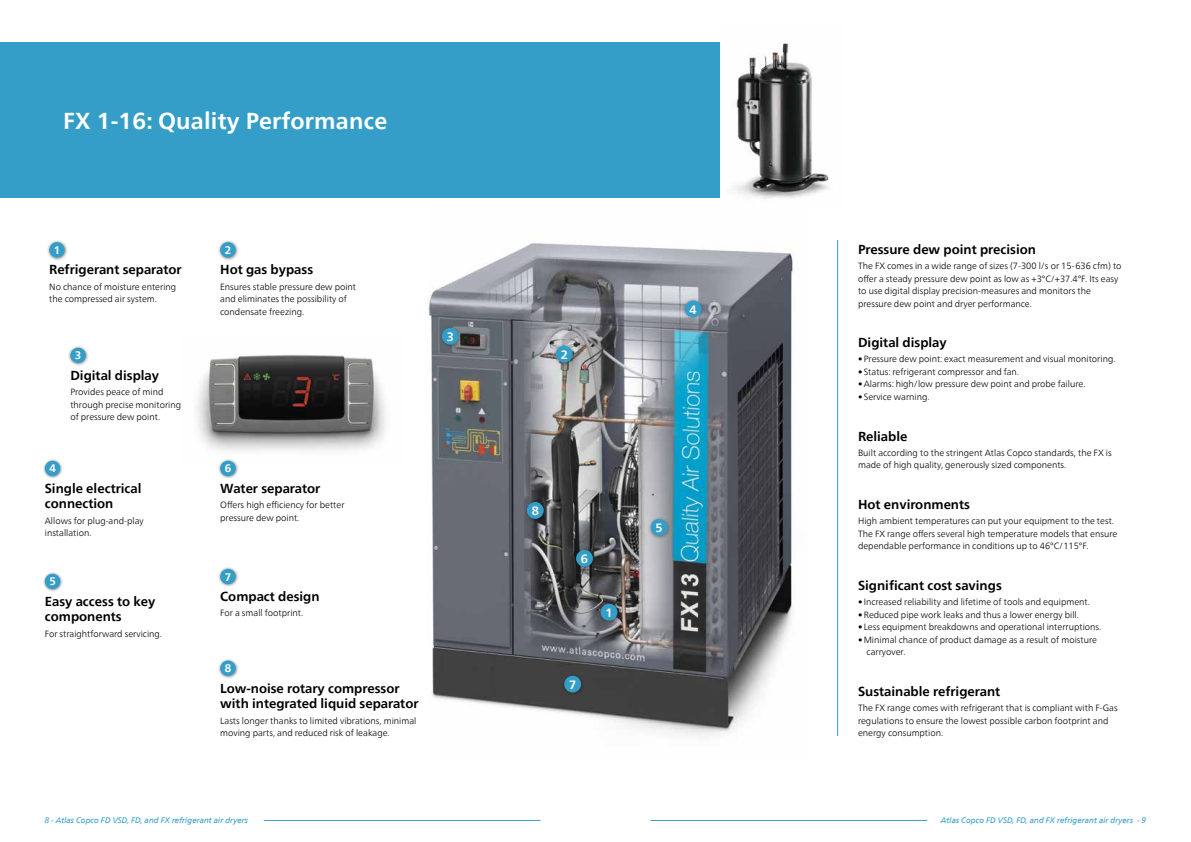
<style>
.page{position:relative;width:1191px;height:842px;background:#fff}
.page>*{position:absolute;margin:0;border:0;box-sizing:border-box;transform-origin:0 0}
.t1{font:700 23px "Neue Frutiger World";letter-spacing:.01em;color:#fff}
.t2{font:700 13px/15.6px "Neue Frutiger World";color:#000}
.t3{font:700 12px "Neue Frutiger World";color:#fff}
.t4{font:700 10.9px "Neue Frutiger World";color:#fff}
.t5{font:300 9px/12.5px "Neue Frutiger World";color:#000}
.t6{font:italic 8px "Neue Frutiger World";color:#349ec8}
</style>
<div class="page">
<hr style="left:264px;top:820px;width:276px;height:1px;background:#349ec8">
<hr style="left:650px;top:820px;width:277px;height:1px;background:#349ec8">
<img style="left:428px;top:243px;width:366px;height:493px">
<div style="left:439px;top:325px;width:23px;height:24px;background:#000;opacity:.33"></div>
<div style="left:442px;top:328px;width:17px;height:17px;background:#349ec8;border-radius:50%"></div>
<div style="left:561px;top:673px;width:24px;height:24px;background:#000;opacity:.33"></div>
<div style="left:564px;top:676px;width:17px;height:16px;background:#349ec8;border-radius:50%"></div>
<div style="left:681px;top:298px;width:24px;height:23px;background:#000;opacity:.33"></div>
<div style="left:685px;top:300px;width:16px;height:17px;background:#349ec8;border-radius:50%"></div>
<div style="left:524px;top:499px;width:23px;height:24px;background:#000;opacity:.33"></div>
<div style="left:527px;top:502px;width:17px;height:17px;background:#349ec8;border-radius:50%"></div>
<div style="left:597px;top:601px;width:24px;height:24px;background:#000;opacity:.33"></div>
<div style="left:600px;top:604px;width:17px;height:17px;background:#349ec8;border-radius:50%"></div>
<div style="left:647px;top:516px;width:24px;height:24px;background:#000;opacity:.33"></div>
<div style="left:651px;top:519px;width:16px;height:17px;background:#349ec8;border-radius:50%"></div>
<div style="left:553px;top:343px;width:23px;height:24px;background:#000;opacity:.33"></div>
<div style="left:556px;top:346px;width:16px;height:16px;background:#349ec8;border-radius:50%"></div>
<div style="left:573px;top:547px;width:24px;height:24px;background:#000;opacity:.33"></div>
<div style="left:576px;top:550px;width:17px;height:17px;background:#349ec8;border-radius:50%"></div>
<img style="left:197px;top:354px;width:188px;height:97px">
<div style="left:0;top:43px;width:797px;height:155px;background:#349ec8"></div>
<hr style="left:837px;top:240px;width:1px;height:496px;background:#349ec8">
<div style="left:46px;top:239px;width:22px;height:22px;background:#000;opacity:.5"></div>
<div style="left:49px;top:242px;width:16px;height:16px;background:#349ec8;border-radius:50%"></div>
<div style="left:217px;top:239px;width:22px;height:22px;background:#000;opacity:.5"></div>
<div style="left:220px;top:242px;width:16px;height:16px;background:#349ec8;border-radius:50%"></div>
<div style="left:68px;top:345px;width:21px;height:22px;background:#000;opacity:.5"></div>
<div style="left:70px;top:348px;width:16px;height:15px;background:#349ec8;border-radius:50%"></div>
<div style="left:42px;top:458px;width:22px;height:22px;background:#000;opacity:.5"></div>
<div style="left:45px;top:461px;width:15px;height:15px;background:#349ec8;border-radius:50%"></div>
<div style="left:42px;top:571px;width:22px;height:22px;background:#000;opacity:.5"></div>
<div style="left:45px;top:574px;width:15px;height:15px;background:#349ec8;border-radius:50%"></div>
<div style="left:217px;top:458px;width:22px;height:22px;background:#000;opacity:.5"></div>
<div style="left:220px;top:461px;width:16px;height:15px;background:#349ec8;border-radius:50%"></div>
<div style="left:217px;top:658px;width:22px;height:21px;background:#000;opacity:.5"></div>
<div style="left:220px;top:660px;width:16px;height:16px;background:#349ec8;border-radius:50%"></div>
<div style="left:217px;top:566px;width:22px;height:22px;background:#000;opacity:.5"></div>
<div style="left:220px;top:569px;width:16px;height:15px;background:#349ec8;border-radius:50%"></div>
<img style="left:721px;top:43px;width:108px;height:156px">
<h1 class="t1" style="left:63px;top:101px;width:326px">FX 1-16: Quality Performance</h1>
<p class="t4" style="left:54px;top:240px;width:8px">1</p>
<p class="t4" style="left:225px;top:240px;width:8px">2</p>
<h2 class="t2" style="left:49px;top:262px;width:134px">Refrigerant separator</h2>
<p class="t5" style="left:49px;top:280px;width:128px">No chance of moisture entering the compressed air system.</p>
<h2 class="t2" style="left:220px;top:262px;width:94px">Hot gas bypass</h2>
<p class="t5" style="left:220px;top:280px;width:137px">Ensures stable pressure dew point and eliminates the possibility of condensate freezing.</p>
<h3 class="t3" style="left:447px;top:326px;width:9px">3</h3>
<p class="t4" style="left:75px;top:346px;width:8px">3</p>
<h2 class="t2" style="left:70px;top:367px;width:90px">Digital display</h2>
<p class="t5" style="left:70px;top:386px;width:112px">Provides peace of mind through precise monitoring of pressure dew point.</p>
<p class="t4" style="left:49px;top:459px;width:8px">4</p>
<p class="t4" style="left:225px;top:459px;width:8px">6</p>
<h2 class="t2" style="left:45px;top:480px;width:98px">Single electrical connection</h2>
<p class="t5" style="left:45px;top:514px;width:101px">Allows for plug-and-play installation.</p>
<h2 class="t2" style="left:220px;top:480px;width:102px">Water separator</h2>
<p class="t5" style="left:220px;top:499px;width:126px">Offers high efficiency for better pressure dew point.</p>
<p class="t4" style="left:49px;top:572px;width:8px">5</p>
<p class="t4" style="left:225px;top:567px;width:8px">7</p>
<h2 class="t2" style="left:45px;top:593px;width:112px">Easy access to key components</h2>
<p class="t5" style="left:45px;top:627px;width:119px">For straightforward servicing.</p>
<h2 class="t2" style="left:220px;top:588px;width:101px">Compact design</h2>
<p class="t5" style="left:220px;top:607px;width:84px">For a small footprint.</p>
<p class="t4" style="left:225px;top:659px;width:8px">8</p>
<h2 class="t2" style="left:220px;top:680px;width:200px">Low-noise rotary compressor with integrated liquid separator</h2>
<p class="t5" style="left:220px;top:714px;width:198px">Lasts longer thanks to limited vibrations, minimal moving parts, and reduced risk of leakage.</p>
<h3 class="t3" style="left:560px;top:344px;width:9px">2</h3>
<h3 class="t3" style="left:689px;top:299px;width:9px">4</h3>
<h3 class="t3" style="left:532px;top:500px;width:9px">8</h3>
<h3 class="t3" style="left:581px;top:548px;width:9px">6</h3>
<h3 class="t3" style="left:605px;top:602px;width:9px">1</h3>
<h3 class="t3" style="left:569px;top:674px;width:9px">7</h3>
<h3 class="t3" style="left:655px;top:517px;width:9px">5</h3>
<h2 class="t2" style="left:858px;top:241px;width:179px">Pressure dew point precision</h2>
<p class="t5" style="left:858px;top:260px;width:265px">The FX comes in a wide range of sizes (7-300 l/s or 15-636 cfm) to offer a steady pressure dew point as low as +3°C/+37.4°F. Its easy to use digital display precision-measures and monitors the pressure dew point and dryer performance.</p>
<h2 class="t2" style="left:858px;top:335px;width:90px">Digital display</h2>
<p class="t5" style="left:858px;top:353px;width:259px">• Pressure dew point: exact measurement and visual monitoring.</p>
<p class="t5" style="left:858px;top:366px;width:162px">• Status: refrigerant compressor and fan.</p>
<p class="t5" style="left:858px;top:378px;width:229px">•Alarms: high/low pressure dew point and probe failure.</p>
<p class="t5" style="left:858px;top:391px;width:73px">• Service warning.</p>
<h2 class="t2" style="left:858px;top:428px;width:51px">Reliable</h2>
<p class="t5" style="left:858px;top:447px;width:255px">Built according to the stringent Atlas Copco standards, the FX is made of high quality, generously sized components.</p>
<h2 class="t2" style="left:858px;top:496px;width:113px">Hot environments</h2>
<p class="t5" style="left:858px;top:515px;width:261px">High ambient temperatures can put your equipment to the test.<br>The FX range offers several high temperature models that ensure dependable performance in conditions up to 46°C/115°F.</p>
<h2 class="t2" style="left:858px;top:577px;width:145px">Significant cost savings</h2>
<p class="t5" style="left:858px;top:596px;width:233px">• Increased reliability and lifetime of tools and equipment.</p>
<p class="t5" style="left:858px;top:608px;width:222px">•Reduced pipe work leaks and thus a lower energy bill.</p>
<p class="t5" style="left:858px;top:621px;width:245px">• Less equipment breakdowns and operational interruptions.</p>
<p class="t5" style="left:866px;top:633px;width:232px;text-indent:-9px">•Minimal chance of product damage as a result of moisture carryover.</p>
<h2 class="t2" style="left:858px;top:683px;width:144px">Sustainable refrigerant</h2>
<p class="t5" style="left:858px;top:702px;width:261px">The FX range comes with refrigerant that is compliant with F-Gas regulations to ensure the lowest possible carbon footprint and energy consumption.</p>
<p class="t6" style="left:45px;top:813px;width:205px">8 - Atlas Copco FD VSD, FD, and FX refrigerant air dryers</p>
<p class="t6" style="left:941px;top:813px;width:207px">Atlas Copco FD VSD, FD, and FX refrigerant air dryers - 9</p>
</div>
